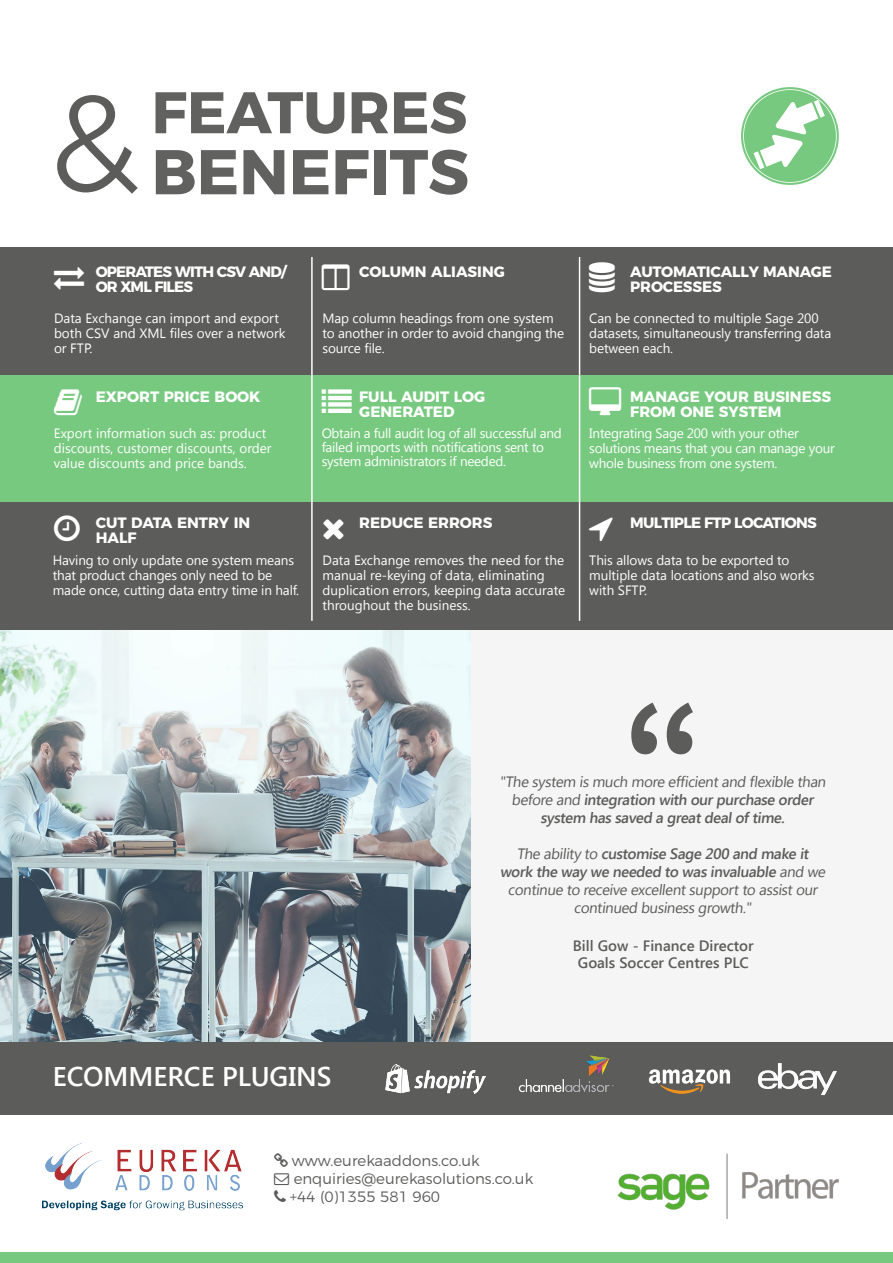
<style>
.page{position:relative;width:893px;height:1263px;background:#fff}
.page>*{position:absolute;margin:0;border:0;box-sizing:border-box;transform-origin:0 0}
.t1{font:700 150px "Source Sans Pro";color:#5c5c5b}
.t2{font:300 138px "Montserrat";color:#5c5c5b}
.t3{font:700 63px "Montserrat";color:#616160}
.t4{font:700 58.5px "Montserrat";color:#616160}
.t5{font:600 27px "Segoe UI";color:#fff}
.t6{font:600 15px/18px "Segoe UI";color:#5c5c5b;text-align:center}
.t7{font:15px/18px "Segoe UI";color:#5c5c5b;text-align:center}
.t8{font:700 15px/15px "Montserrat";color:#fff}
.t9{font:300 15px/18px "Montserrat";color:#5c5c5b}
.t10{font:700 15px/15px "Montserrat";letter-spacing:-.06em;color:#fff}
.t11{font:700 15px "Montserrat";letter-spacing:-.05em;color:#fff}
.t12{font:13.5px/15px "Segoe UI";letter-spacing:-.01em;color:#fff}
.s1{font-weight:400}
.s2{font-weight:600}
</style>
<div class="page">
<div style="left:0;top:1252px;width:893px;height:11px;background:#78c980"></div>
<div style="left:0;top:247px;width:893px;height:128px;background:#5c5c5b"></div>
<div style="left:0;top:375px;width:893px;height:127px;background:#78c980"></div>
<div style="left:0;top:502px;width:893px;height:128px;background:#5c5c5b"></div>
<hr style="left:579px;top:257px;width:1px;height:364px;background:#fff">
<hr style="left:311px;top:257px;width:2px;height:364px;background:#fff">
<div style="left:0;top:630px;width:893px;height:412px;background:#f5f5f5"></div>
<svg style="left:742px;top:88px;width:96px;height:96px"></svg>
<div style="left:741px;top:87px;width:98px;height:98px;border:2px solid #78c980;border-radius:50%"></div>
<img style="left:0;top:630px;width:470px;height:412px">
<div style="left:0;top:1042px;width:893px;height:72px;background:#5c5c5b"></div>
<img style="left:385px;top:1065px;width:101px;height:28px">
<img style="left:518px;top:1055px;width:96px;height:38px">
<svg style="left:649px;top:1069px;width:81px;height:25px"></svg>
<img style="left:758px;top:1064px;width:79px;height:31px">
<img style="left:42px;top:1143px;width:201px;height:68px">
<img style="left:617px;top:1153px;width:222px;height:65px">
<h2 class="t2" style="left:49px;top:35px;width:91px">&amp;</h2>
<h3 class="t4" style="left:152px;top:64px;width:317px">FEATURES</h3>
<h3 class="t3" style="left:152px;top:120px;width:319px">BENEFITS</h3>
<p class="t10" style="left:96px;top:263px;width:192px">OPERATES WITH CSV AND/<br>OR XML FILES</p>
<p class="t12" style="left:54px;top:310px;width:233px">Data Exchange can import and export both CSV and XML files over a network or FTP.</p>
<p class="t8" style="left:96px;top:388px;width:166px">EXPORT PRICE BOOK</p>
<p class="t12" style="left:54px;top:425px;width:219px">Export information such as: product discounts, customer discounts, order value discounts and price bands.</p>
<p class="t8" style="left:96px;top:514px;width:156px">CUT DATA ENTRY IN<br>HALF</p>
<p class="t12" style="left:53px;top:552px;width:248px">Having to only update one system means that product changes only need to be made once, cutting data entry time in half.</p>
<p class="t8" style="left:359px;top:263px;width:147px">COLUMN ALIASING</p>
<p class="t12" style="left:323px;top:310px;width:243px">Map column headings from one system to another in order to avoid changing the source file.</p>
<p class="t8" style="left:359px;top:388px;width:127px">FULL AUDIT LOG<br>GENERATED</p>
<p class="t12" style="left:322px;top:425px;width:242px;line-height:14.2px">Obtain a full audit log of all successful and failed imports with notifications sent to system administrators if needed.</p>
<p class="t8" style="left:359px;top:514px;width:135px">REDUCE ERRORS</p>
<p class="t12" style="left:323px;top:552px;width:244px">Data Exchange removes the need for the manual re-keying of data, eliminating duplication errors, keeping data accurate throughout the business.</p>
<p class="t8" style="left:630px;top:263px;width:203px">AUTOMATICALLY MANAGE<br>PROCESSES</p>
<p class="t12" style="left:589px;top:310px;width:243px">Can be connected to multiple Sage 200 datasets, simultaneously transferring data between each.</p>
<p class="t8" style="left:630px;top:388px;width:202px">MANAGE YOUR BUSINESS<br>FROM ONE SYSTEM</p>
<p class="t12" style="left:589px;top:425px;width:247px">Integrating Sage 200 with your other solutions means that you can manage your whole business from one system.</p>
<p class="t11" style="left:630px;top:510px;width:188px">MULTIPLE FTP LOCATIONS</p>
<p class="t12" style="left:589px;top:552px;width:227px">This allows data to be exported to multiple data locations and also works with SFTP.</p>
<h1 class="t1" style="left:623px;top:659px;width:82px">“</h1>
<p class="t6" style="left:500px;top:772px;width:330px"><span class="s1">"The system is much more efficient and flexible than before and</span> integration with our purchase order system has saved a great deal of time.</p>
<h3 class="t5" style="left:53px;top:1057px;width:280px">ECOMMERCE PLUGINS</h3>
<p class="t7" style="left:500px;top:844px;width:329px">The ability to <span class="s2">customise Sage 200 and make it work the way we needed to was invaluable</span> and we continue to receive excellent support to assist our continued business growth."</p>
<p class="t6" style="left:573px;top:937px;width:182px;line-height:16.5px">Bill Gow - Finance Director<br>Goals Soccer Centres PLC</p>
<p class="t9" style="left:290px;top:1150px;width:245px">www.eurekaaddons.co.uk enquiries@eurekasolutions.co.uk +44 (0)1355 581 960</p>
</div>
